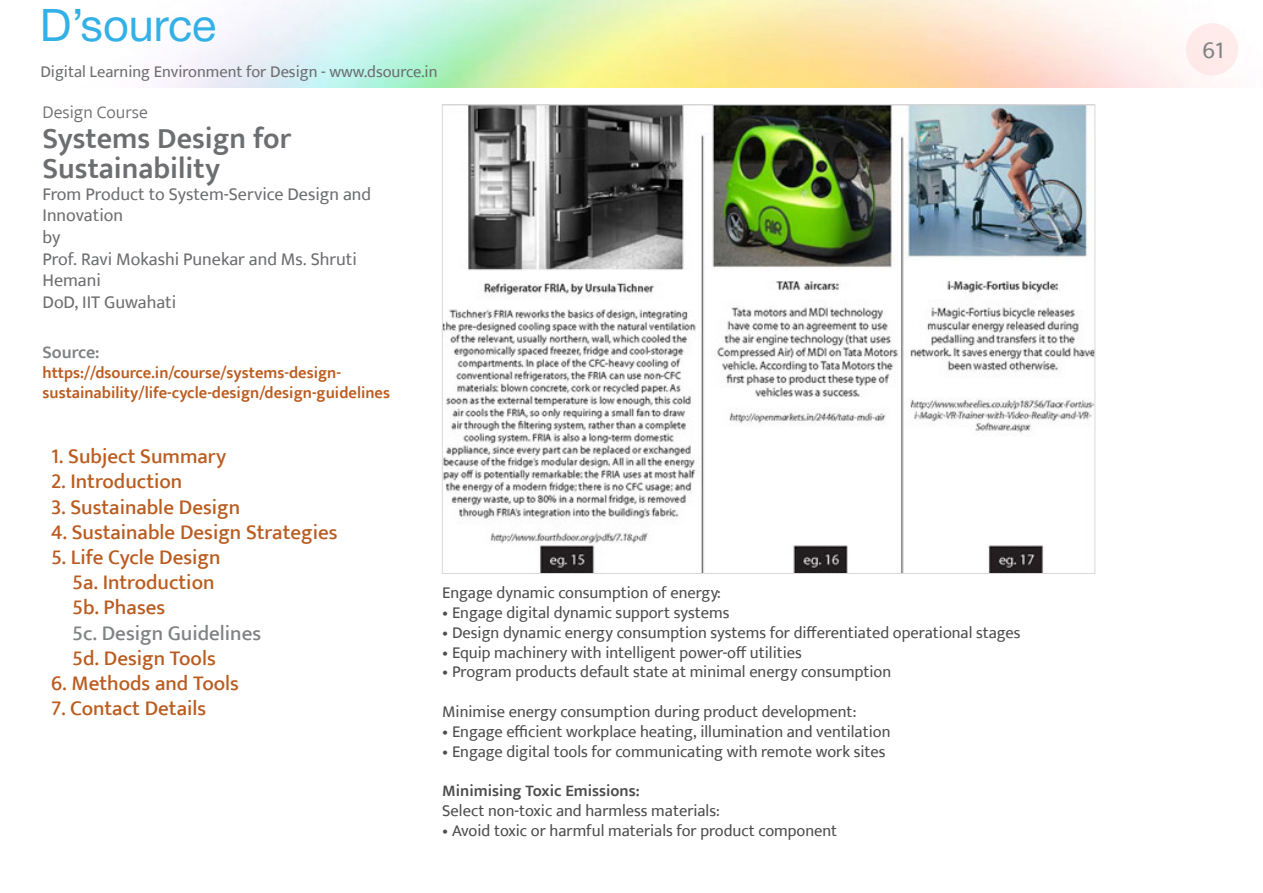
<style>
.page{position:relative;width:1263px;height:893px;background:#fff}
.page>*{position:absolute;margin:0;border:0;box-sizing:border-box;transform-origin:0 0}
.t1{font:45px "Helvetica Neue";color:#33b0e5}
.t2{font:600 30px/30px "Ek Mukta";color:#6d6e71}
.t3{font:24px "Ek Mukta";color:#808285}
.t4{font:500 21px/25.2px "Ek Mukta";color:#ba5c20}
.t5{font:500 21px "Ek Mukta";color:#808285}
.t6{font:18px/21.6px "Ek Mukta";color:#6d6e71}
.t7{font:300 18px "Ek Mukta";color:#6d6e71}
.t8{font:600 18px "Ek Mukta";color:#808285}
.t9{font:16.5px "Ek Mukta";color:#4d4d4f}
.t10{font:600 16.5px/19.8px "Ek Mukta";color:#bb5c20}
.t11{font:16.5px "Ek Mukta";color:#6d6e71}
.t12{font:600 16.5px "Ek Mukta";color:#4d4d4f}
</style>
<div class="page">
<div style="left:1186px;top:23px;width:52px;height:52px;background:#feeaea;border-radius:50%"></div>
<img style="left:444px;top:107px;width:649px;height:465px">
<h1 class="t1" style="left:40px;top:-7px;width:178px">D’source</h1>
<p class="t11" style="left:40px;top:62px;width:399px">Digital Learning Environment for Design - www.dsource.in</p>
<p class="t7" style="left:43px;top:101px;width:107px">Design Course</p>
<h2 class="t2" style="left:43px;top:123px;width:250px">Systems Design for<br>Sustainability</h2>
<p class="t6" style="left:43px;top:183px;width:330px">From Product to System-Service Design and<br>Innovation<br>by<br>Prof. Ravi Mokashi Punekar and Ms. Shruti<br>Hemani<br>DoD, IIT Guwahati</p>
<p class="t8" style="left:43px;top:342px;width:59px">Source:</p>
<p class="t10" style="left:43px;top:363px;width:349px">https://dsource.in/course/systems-design&shy;sustainability/life-cycle-design/design-guidelines</p>
<p class="t4" style="left:51px;top:443px;width:177px">1. Subject Summary</p>
<p class="t4" style="left:51px;top:469px;width:133px">2. Introduction</p>
<p class="t4" style="left:51px;top:494px;width:191px">3. Sustainable Design</p>
<p class="t4" style="left:51px;top:519px;width:288px">4. Sustainable Design Strategies</p>
<p class="t4" style="left:72px;top:544px;width:150px;text-indent:-21px">5. Life Cycle Design<br>5a. Introduction<br>5b. Phases</p>
<p class="t5" style="left:72px;top:620px;width:191px">5c. Design Guidelines</p>
<p class="t4" style="left:72px;top:645px;width:145px">5d. Design Tools</p>
<p class="t4" style="left:51px;top:670px;width:189px">6. Methods and Tools</p>
<p class="t4" style="left:51px;top:695px;width:157px">7. Contact Details</p>
<p class="t9" style="left:442px;top:583px;width:280px">Engage dynamic consumption of energy:</p>
<p class="t9" style="left:442px;top:603px;width:289px">• Engage digital dynamic support systems</p>
<p class="t9" style="left:442px;top:622px;width:580px">• Design dynamic energy consumption systems for differentiated operational stages</p>
<p class="t9" style="left:442px;top:642px;width:361px">• Equip machinery with intelligent power-off utilities</p>
<p class="t9" style="left:442px;top:662px;width:450px">• Program products default state at minimal energy consumption</p>
<p class="t9" style="left:442px;top:702px;width:416px">Minimise energy consumption during product development:</p>
<p class="t9" style="left:442px;top:721px;width:450px">• Engage efficient workplace heating, illumination and ventilation</p>
<p class="t9" style="left:442px;top:741px;width:445px">• Engage digital tools for communicating with remote work sites</p>
<p class="t12" style="left:442px;top:781px;width:199px">Minimising Toxic Emissions:</p>
<p class="t9" style="left:442px;top:801px;width:279px">Select non-toxic and harmless materials:</p>
<p class="t9" style="left:442px;top:820px;width:397px">• Avoid toxic or harmful materials for product component</p>
<h3 class="t3" style="left:1202px;top:35px;width:23px">61</h3>
</div>
